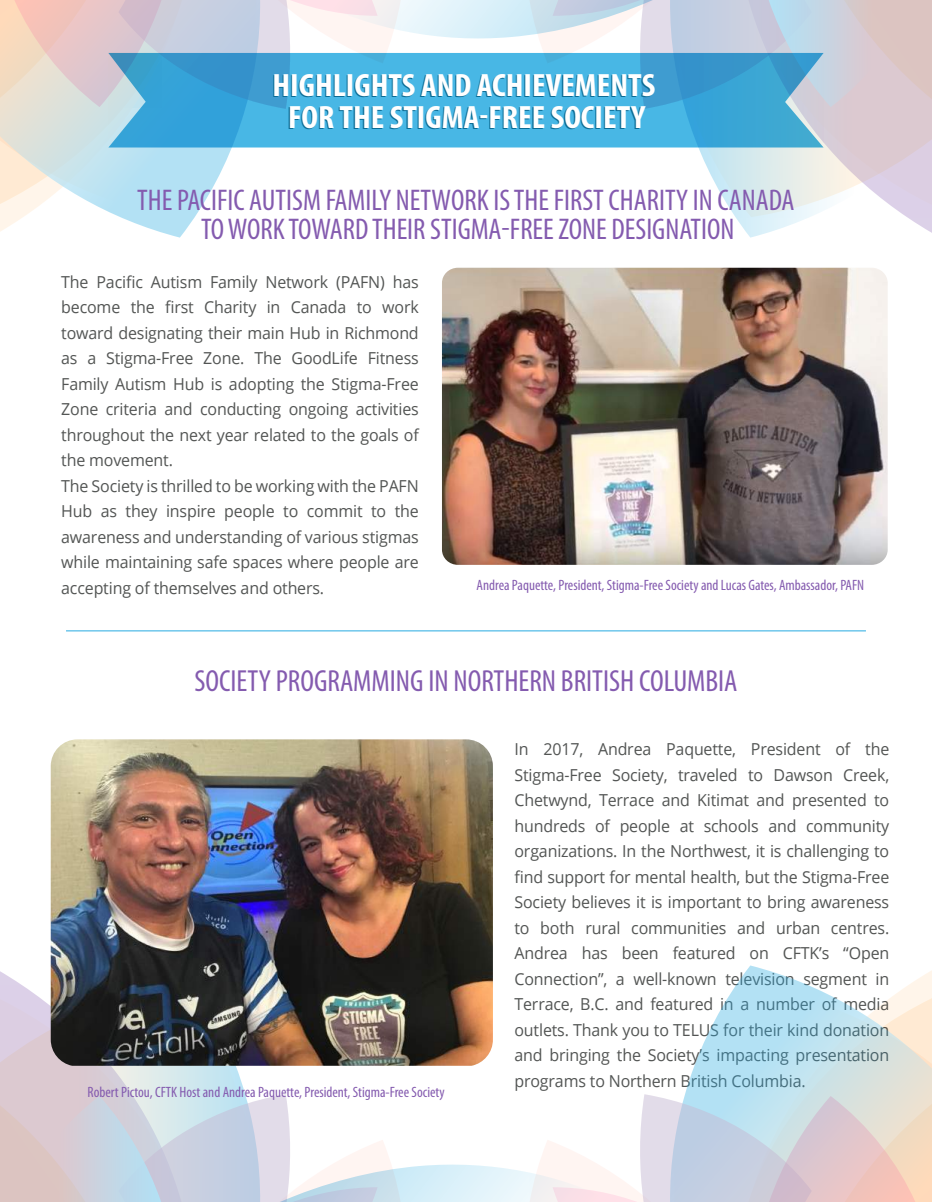
<style>
.page{position:relative;width:932px;height:1202px;background:#fff}
.page>*{position:absolute;margin:0;border:0;box-sizing:border-box;transform-origin:0 0}
.t1{font:700 condensed 32.4px/31.8px "Myriad Pro";color:#fff;text-align:center;scale:1.06 1}
.t2{font:condensed 30.6px "Myriad Pro";color:#845baf}
.t3{font:condensed 30px/28.8px "Myriad Pro";color:#845baf;text-align:center}
.t4{font:16.5px/25.5px "Open Sans";letter-spacing:-.01em;color:#535554}
.t5{font:condensed 15px "Myriad Pro";color:#845baf}
</style>
<div class="page">
<svg style="left:0;top:0;width:931px;height:233px"></svg>
<svg style="left:0;top:970px;width:931px;height:232px"></svg>
<svg style="left:108px;top:53px;width:715px;height:94px;background:#48aedd"></svg>
<hr style="left:66px;top:630px;width:799px;height:1px;background:#27aae1">
<img style="left:51px;top:739px;width:442px;height:326px">
<img style="left:442px;top:268px;width:445px;height:297px">
<h1 class="t1" style="left:272px;top:68px;width:362px">HIGHLIGHTS AND ACHIEVEMENTS<br>FOR THE STIGMA-FREE SOCIETY</h1>
<h3 class="t3" style="left:137px;top:185px;width:659px">THE PACIFIC AUTISM FAMILY NETWORK IS THE FIRST CHARITY IN CANADA<br>TO WORK TOWARD THEIR STIGMA-FREE ZONE DESIGNATION</h3>
<p class="t4" style="left:61px;top:268px;width:359px">The Pacific Autism Family Network (PAFN) has become the first Charity in Canada to work toward designating their main Hub in Richmond as a Stigma-Free Zone. The GoodLife Fitness Family Autism Hub is adopting the Stigma-Free Zone criteria and conducting ongoing activities throughout the next year related to the goals of the movement.<br>The Society is thrilled to be working with the PAFN Hub as they inspire people to commit to the awareness and understanding of various stigmas while maintaining safe spaces where people are accepting of themselves and others.</p>
<p class="t5" style="left:476px;top:576px;width:389px">Andrea Paquette, President, Stigma-Free Society and Lucas Gates, Ambassador, PAFN</p>
<h2 class="t2" style="left:194px;top:662px;width:544px">SOCIETY PROGRAMMING IN NORTHERN BRITISH COLUMBIA</h2>
<p class="t5" style="left:87px;top:1082px;width:358px">Robert Pictou, CFTK Host and Andrea Paquette, President, Stigma-Free Society</p>
<p class="t4" style="left:514px;top:736px;width:376px;text-align:justify">In 2017, Andrea Paquette, President of the Stigma-Free Society, traveled to Dawson Creek, Chetwynd, Terrace and Kitimat and presented to hundreds of people at schools and community organizations. In the Northwest, it is challenging to find support for mental health, but the Stigma-Free Society believes it is important to bring awareness to both rural communities and urban centres.<br>Andrea has been featured on CFTK’s “Open Connection”, a well-known television segment in Terrace, B.C. and featured in a number of media outlets. Thank you to TELUS for their kind donation and bringing the Society’s impacting presentation programs to Northern British Columbia.</p>
</div>
